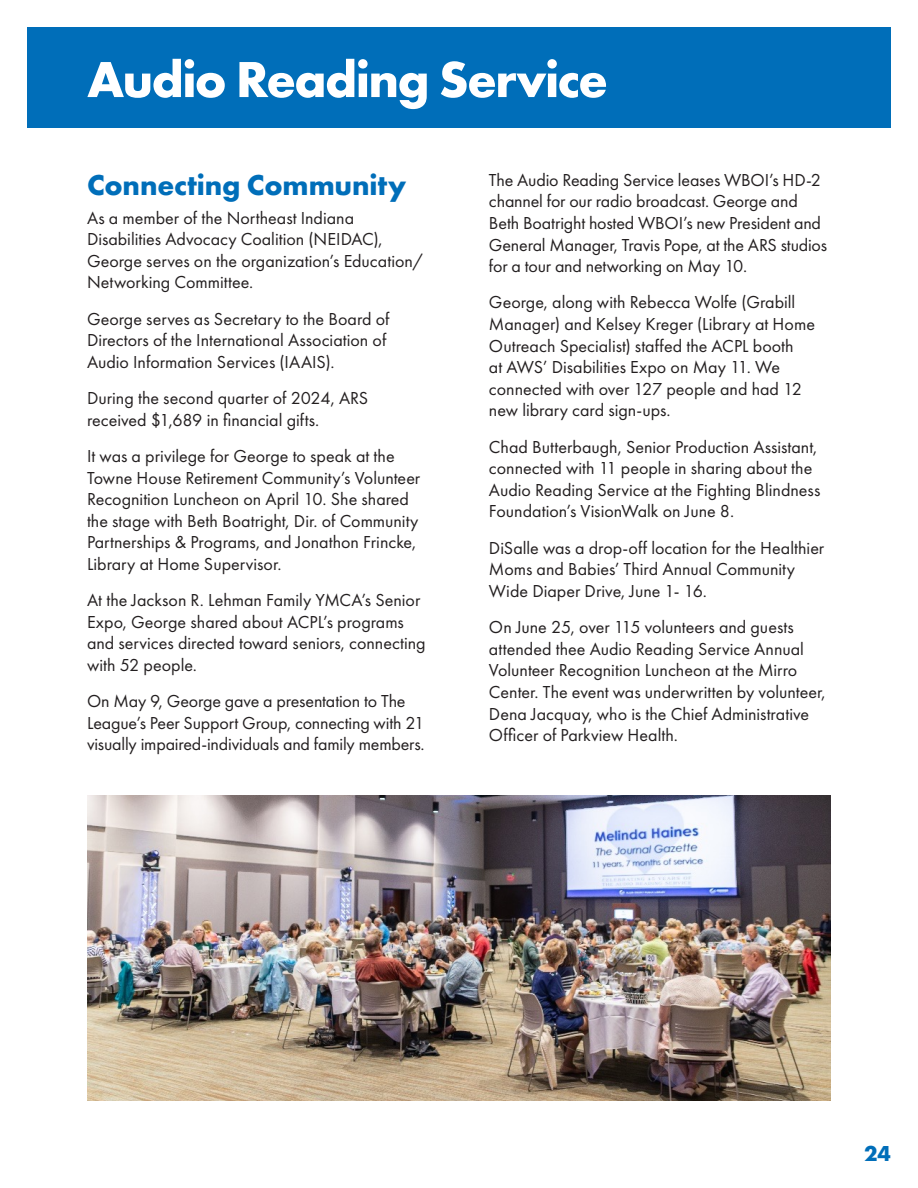
<style>
.page{position:relative;width:918px;height:1188px;background:#fff}
.page>*{position:absolute;margin:0;border:0;box-sizing:border-box;transform-origin:0 0}
.t1{font:700 52.5px "Futura PT";letter-spacing:-.03em;color:#fff}
.t2{font:700 30px "Futura PT";letter-spacing:-.005em;color:#006eb9}
.t3{font:700 22.5px "Futura PT";color:#006eb9}
.t4{font:18px/21.6px "Futura PT";color:#231f20}
</style>
<div class="page">
<img style="left:87px;top:795px;width:744px;height:306px">
<div style="left:27px;top:27px;width:864px;height:100px;background:#006eb9"></div>
<p class="t1" style="left:87px;top:46px;width:522px">Audio Reading Service</p>
<p class="t2" style="left:87px;top:166px;width:321px">Connecting Community</p>
<p class="t4" style="left:87px;top:207px;width:337px">As a member of the Northeast Indiana Disabilities Advocacy Coalition (NEIDAC), George serves on the organization’s Education/ Networking Committee.</p>
<p class="t4" style="left:87px;top:308px;width:304px">George serves as Secretary to the Board of<br>Directors of the International Association of<br>Audio Information Services (IAAIS).</p>
<p class="t4" style="left:87px;top:387px;width:283px">During the second quarter of 2024, ARS received $1,689 in financial gifts.</p>
<p class="t4" style="left:87px;top:445px;width:335px">It was a privilege for George to speak at the Towne House Retirement Community’s Volunteer Recognition Luncheon on April 10. She shared the stage with Beth Boatright, Dir. of Community Partnerships &amp; Programs, and Jonathon Frincke, Library at Home Supervisor.</p>
<p class="t4" style="left:87px;top:589px;width:340px">At the Jackson R. Lehman Family YMCA’s Senior Expo, George shared about ACPL’s programs and services directed toward seniors, connecting with 52 people.</p>
<p class="t4" style="left:87px;top:690px;width:339px">On May 9, George gave a presentation to The<br>League’s Peer Support Group, connecting with 21 visually impaired-individuals and family members.</p>
<p class="t4" style="left:489px;top:169px;width:340px">The Audio Reading Service leases WBOI’s HD-2 channel for our radio broadcast. George and Beth Boatright hosted WBOI’s new President and General Manager, Travis Pope, at the ARS studios for a tour and networking on May 10.</p>
<p class="t4" style="left:489px;top:292px;width:328px">George, along with Rebecca Wolfe (Grabill Manager) and Kelsey Kreger (Library at Home Outreach Specialist) staffed the ACPL booth<br>at AWS’ Disabilities Expo on May 11. We connected with over 127 people and had 12 new library card sign-ups.</p>
<p class="t4" style="left:489px;top:436px;width:333px">Chad Butterbaugh, Senior Production Assistant, connected with 11 people in sharing about the Audio Reading Service at the Fighting Blindness Foundation’s VisionWalk on June 8.</p>
<p class="t4" style="left:489px;top:537px;width:337px">DiSalle was a drop-off location for the Healthier<br>Moms and Babies’ Third Annual Community<br>Wide Diaper Drive, June 1- 16.</p>
<p class="t4" style="left:489px;top:616px;width:338px">On June 25, over 115 volunteers and guests attended thee Audio Reading Service Annual Volunteer Recognition Luncheon at the Mirro Center. The event was underwritten by volunteer, Dena Jacquay, who is the Chief Administrative Officer of Parkview Health.</p>
<p class="t3" style="left:864px;top:1139px;width:28px">24</p>
</div>
